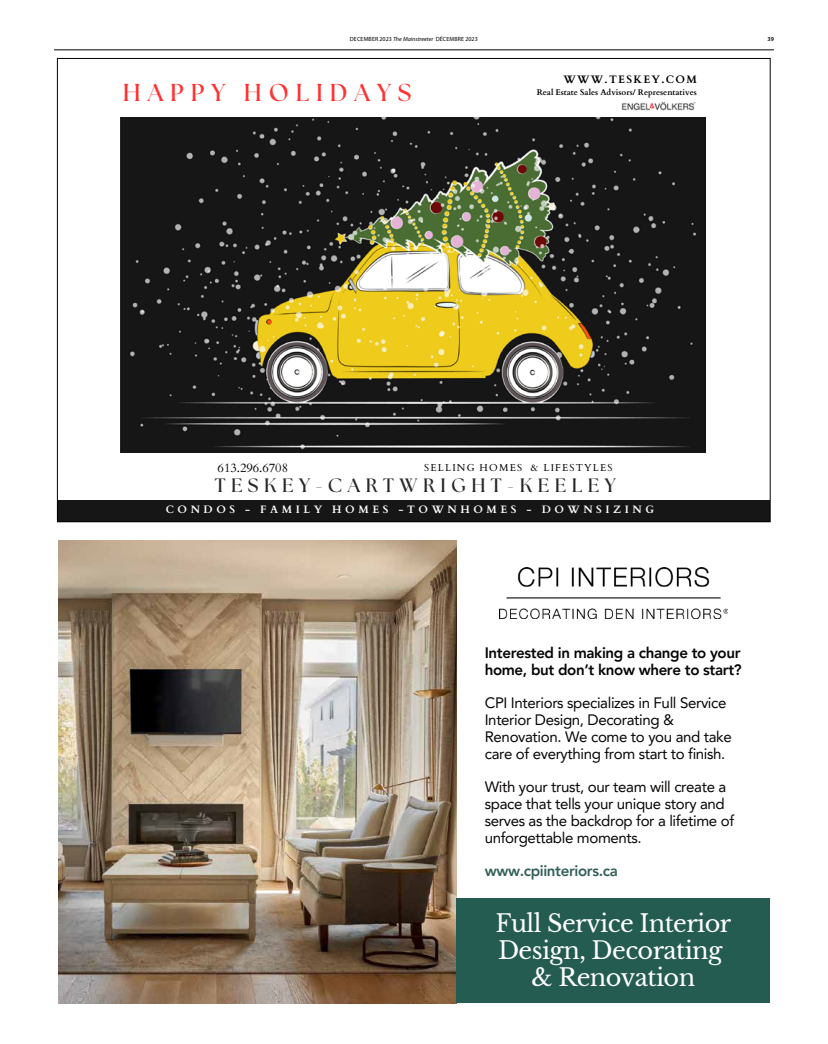
<style>
.page{position:relative;width:828px;height:1044px;background:#fff}
.page>*{position:absolute;margin:0;border:0;box-sizing:border-box;transform-origin:0 0}
.t1{font:700 24.4px "The Seasons";letter-spacing:.285em;color:#ff3131}
.t2{font:24px/27px "Libre Baskerville";letter-spacing:-.025em;color:#fff;text-align:center}
.t3{font:700 19.3px "The Seasons";letter-spacing:.285em;color:#262728}
.t4{font:15.1px/16.8px "Avenir LT Pro";letter-spacing:-.025em;color:#070504}
.t5{font:800 15.1px/16.8px "Avenir LT Pro";letter-spacing:-.025em;color:#070504}
.t6{font:800 15.1px "Avenir LT Pro";letter-spacing:-.025em;color:#326056}
.t7{font:12.5px "Cardo";color:#000}
.t8{font:700 10.8px "Cardo";letter-spacing:.115em;color:#000}
.t9{font:700 10.7px "Cardo";letter-spacing:.33em;color:#fefdfd}
.t10{font:10px "Cardo";letter-spacing:.115em;color:#000}
.t11{font:700 8.3px "Cardo";color:#000}
.t12{font:6px "Myriad Pro";letter-spacing:.02em;color:#000}
.t13{font:600 6px "Myriad Pro";color:#000}
.s1{font-style:italic}
</style>
<div class="page">
<hr style="left:54px;top:50px;width:720px;height:1px;background:#000">
<img style="left:58px;top:541px;width:399px;height:462px">
<img style="left:499px;top:567px;width:228px;height:52px">
<div style="left:457px;top:899px;width:313px;height:104px;background:#255c52"></div>
<img style="left:120px;top:117px;width:586px;height:336px">
<div style="left:57px;top:501px;width:713px;height:21px;background:#161616"></div>
<img style="left:621px;top:101px;width:75px;height:10px">
<p class="t12" style="left:350px;top:35px;width:129px">DECEMBER 2023 <span class="s1">The Mainstreeter</span> DÉCEMBRE 2023</p>
<p class="t13" style="left:768px;top:35px;width:8px">39</p>
<h1 class="t1" style="left:123px;top:76px;width:290px">HAPPY HOLIDAYS</h1>
<p class="t8" style="left:564px;top:70px;width:135px">WWW.TESKEY.COM</p>
<p class="t11" style="left:537px;top:85px;width:162px">Real Estate Sales Advisors/ Representatives</p>
<p class="t7" style="left:218px;top:458px;width:72px">613.296.6708</p>
<p class="t10" style="left:424px;top:460px;width:190px">SELLING HOMES &amp; LIFESTYLES</p>
<p class="t3" style="left:215px;top:473px;width:402px">TESKEY-CARTWRIGHT-KEELEY</p>
<p class="t9" style="left:166px;top:501px;width:490px">CONDOS - FAMILY HOMES -TOWNHOMES - DOWNSIZING</p>
<p class="t5" style="left:485px;top:644px;width:258px">Interested in making a change to your home, but don’t know where to start?</p>
<p class="t4" style="left:485px;top:695px;width:249px">CPI Interiors specializes in Full Service Interior Design, Decorating &amp; Renovation. We come to you and take care of everything from start to finish.</p>
<p class="t4" style="left:485px;top:779px;width:251px">With your trust, our team will create a space that tells your unique story and serves as the backdrop for a lifetime of unforgettable moments.</p>
<p class="t6" style="left:485px;top:862px;width:135px">www.cpiinteriors.ca</p>
<h2 class="t2" style="left:496px;top:910px;width:237px">Full Service Interior<br>Design, Decorating &amp; Renovation</h2>
</div>
